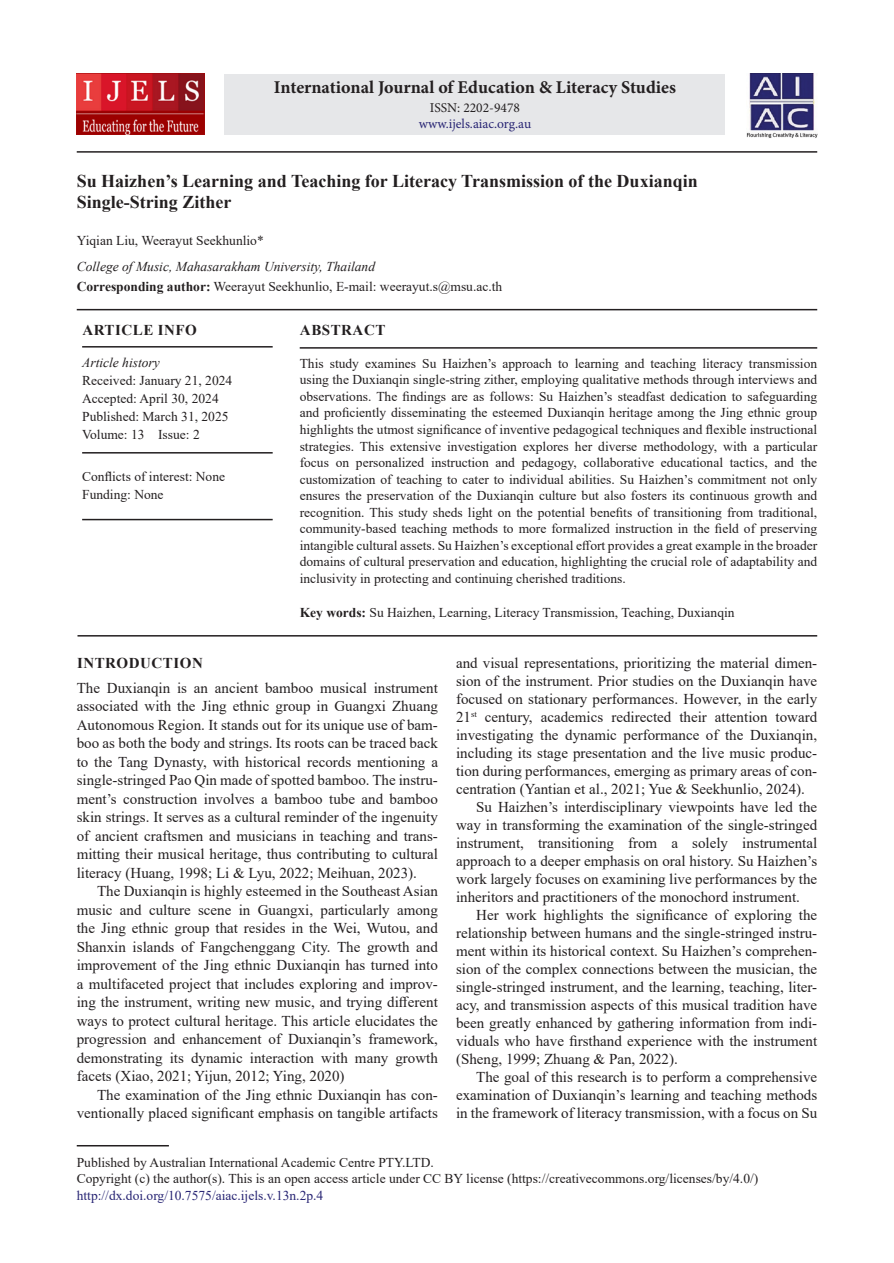
<style>
.page{position:relative;width:894px;height:1263px;background:#fff}
.page>*{position:absolute;margin:0;border:0;box-sizing:border-box;transform-origin:0 0}
.AT{font:700 18px/21px "Times New Roman";color:#231f20}
.J_Name{font:700 18px "Minion Pro";color:#231f20}
.TX{font:15px/18px "Times New Roman";color:#231f20;text-align:justify}
.TXFL{font:15px/18.5px "Times New Roman";color:#231f20;text-align:justify}
.ART_INFO{font:700 15px "Times New Roman";letter-spacing:.035em;color:#231f20}
.ABSH{font:700 15px "Times New Roman";letter-spacing:.035em;color:#231f20}
.ABS{font:13.5px/16.5px "Times New Roman";color:#231f20;text-align:justify}
.PUB_Details{font:13.5px/16.5px "Times New Roman";color:#231f20}
.HIS{font:13.5px/18px "Times New Roman";color:#231f20}
.KWD{font:13.5px "Times New Roman";color:#231f20}
.ADD{font:13.5px "Times New Roman";color:#231f20}
.AFF{font:italic 13.5px "Times New Roman";color:#231f20}
.HIS_1{font:13.5px/18px "Times New Roman";color:#231f20}
.AU{font:13.5px "Times New Roman";color:#231f20}
.ISSN_Web{font:13.5px "Minion Pro";letter-spacing:-.005em;color:#282574}
.ISSN_Num{font:13.5px "Minion Pro";color:#231f20}
.s1{font-weight:700}
.s2{font-style:italic}
.s3{color:#282574}
</style>
<div class="page">
<hr style="left:77px;top:1145px;width:92px;height:1px;background:#231f20">
<div style="left:224px;top:74px;width:501px;height:60px;background:#e6e7e9"></div>
<img style="left:746px;top:73px;width:70px;height:65px">
<img style="left:77px;top:73px;width:127px;height:61px">
<hr style="left:77px;top:309px;width:739px;height:1px;background:#231f20">
<hr style="left:299px;top:347px;width:517px;height:2px;background:#231f20">
<hr style="left:77px;top:635px;width:739px;height:1px;background:#231f20">
<hr style="left:77px;top:151px;width:739px;height:2px;background:#231f20">
<hr style="left:82px;top:346px;width:190px;height:1px;background:#231f20">
<hr style="left:82px;top:452px;width:190px;height:1px;background:#231f20">
<hr style="left:82px;top:519px;width:190px;height:1px;background:#231f20">
<p class="J_Name" style="left:274px;top:75px;width:403px">International Journal of Education &amp; Literacy Studies</p>
<p class="ISSN_Num" style="left:429px;top:98px;width:92px">ISSN: 2202-9478</p>
<p class="ISSN_Web" style="left:418px;top:115px;width:114px">www.ijels.aiac.org.au</p>
<p class="AT" style="left:77px;top:170px;width:622px">Su Haizhen’s Learning and Teaching for Literacy Transmission of the Duxianqin<br>Single-String Zither</p>
<p class="AU" style="left:77px;top:231px;width:188px">Yiqian Liu, Weerayut Seekhunlio*</p>
<p class="AFF" style="left:77px;top:257px;width:300px">College of Music, Mahasarakham University, Thailand</p>
<p class="ADD" style="left:77px;top:277px;width:427px"><span class="s1">Corresponding author:</span> Weerayut Seekhunlio, E-mail: weerayut.s@msu.ac.th</p>
<p class="ART_INFO" style="left:82px;top:319px;width:116px">ARTICLE INFO</p>
<p class="HIS" style="left:82px;top:353px;width:151px"><span class="s2">Article history<br></span>Received: January 21, 2024</p>
<p class="HIS" style="left:82px;top:389px;width:138px">Accepted: April 30, 2024</p>
<p class="HIS" style="left:82px;top:407px;width:148px">Published: March 31, 2025<br>Volume: 13 Issue: 2</p>
<p class="HIS_1" style="left:82px;top:466px;width:144px">Conflicts of interest: None<br>Funding: None</p>
<p class="ABSH" style="left:300px;top:319px;width:87px">ABSTRACT</p>
<p class="ABS" style="left:299px;top:355px;width:519px">This study examines Su Haizhen’s approach to learning and teaching literacy transmission using the Duxianqin single-string zither, employing qualitative methods through interviews and observations. The findings are as follows: Su Haizhen’s steadfast dedication to safeguarding and proficiently disseminating the esteemed Duxianqin heritage among the Jing ethnic group highlights the utmost significance of inventive pedagogical techniques and flexible instructional strategies. This extensive investigation explores her diverse methodology, with a particular focus on personalized instruction and pedagogy, collaborative educational tactics, and the customization of teaching to cater to individual abilities. Su Haizhen’s commitment not only ensures the preservation of the Duxianqin culture but also fosters its continuous growth and recognition. This study sheds light on the potential benefits of transitioning from traditional, community-based teaching methods to more formalized instruction in the field of preserving intangible cultural assets. Su Haizhen’s exceptional effort provides a great example in the broader domains of cultural preservation and education, highlighting the crucial role of adaptability and inclusivity in protecting and continuing cherished traditions.</p>
<p class="KWD" style="left:299px;top:603px;width:436px"><span class="s1">Key words:</span> Su Haizhen, Learning, Literacy Transmission, Teaching, Duxianqin</p>
<p class="TX" style="left:456px;top:653px;width:362px">and visual representations, prioritizing the material dimen&shy;sion of the instrument. Prior studies on the Duxianqin have focused on stationary performances. However, in the early 21<sup>st</sup> century, academics redirected their attention toward investigating the dynamic performance of the Duxianqin, including its stage presentation and the live music produc&shy;tion during performances, emerging as primary areas of con&shy;centration (Yantian et al., 2021; Yue &amp; Seekhunlio, 2024).</p>
<p class="TX" style="left:456px;top:797px;width:362px;text-indent:20px">Su Haizhen’s interdisciplinary viewpoints have led the way in transforming the examination of the single-stringed instrument, transitioning from a solely instrumental approach to a deeper emphasis on oral history. Su Haizhen’s work largely focuses on examining live performances by the inheritors and practitioners of the monochord instrument.</p>
<p class="TX" style="left:456px;top:905px;width:362px;text-indent:20px">Her work highlights the significance of exploring the relationship between humans and the single-stringed instru&shy;ment within its historical context. Su Haizhen’s comprehen&shy;sion of the complex connections between the musician, the single-stringed instrument, and the learning, teaching, liter&shy;acy, and transmission aspects of this musical tradition have been greatly enhanced by gathering information from indi&shy;viduals who have firsthand experience with the instrument (Sheng, 1999; Zhuang &amp; Pan, 2022).</p>
<p class="TX" style="left:456px;top:1067px;width:362px;text-indent:20px">The goal of this research is to perform a comprehensive examination of Duxianqin’s learning and teaching methods in the framework of literacy transmission, with a focus on Su</p>
<h1 class="ART_INFO" style="left:77px;top:652px;width:127px">INTRODUCTION</h1>
<p class="TXFL" style="left:77px;top:678px;width:362px">The Duxianqin is an ancient bamboo musical instrument associated with the Jing ethnic group in Guangxi Zhuang Autonomous Region. It stands out for its unique use of bam&shy;boo as both the body and strings. Its roots can be traced back to the Tang Dynasty, with historical records mentioning a single-stringed Pao Qin made of spotted bamboo. The instru&shy;ment’s construction involves a bamboo tube and bamboo skin strings. It serves as a cultural reminder of the ingenuity of ancient craftsmen and musicians in teaching and trans&shy;mitting their musical heritage, thus contributing to cultural literacy (Huang, 1998; Li &amp; Lyu, 2022; Meihuan, 2023).</p>
<p class="TX" style="left:77px;top:881px;width:362px;line-height:18.5px;text-indent:20px">The Duxianqin is highly esteemed in the Southeast Asian music and culture scene in Guangxi, particularly among the Jing ethnic group that resides in the Wei, Wutou, and Shanxin islands of Fangchenggang City. The growth and improvement of the Jing ethnic Duxianqin has turned into a multifaceted project that includes exploring and improv&shy;ing the instrument, writing new music, and trying different ways to protect cultural heritage. This article elucidates the progression and enhancement of Duxianqin’s framework, demonstrating its dynamic interaction with many growth facets (Xiao, 2021; Yijun, 2012; Ying, 2020)</p>
<p class="TX" style="left:77px;top:1085px;width:362px;line-height:18.5px;text-align:right">The examination of the Jing ethnic Duxianqin has con&shy;ventionally placed significant emphasis on tangible artifacts</p>
<p class="PUB_Details" style="left:77px;top:1153px;width:682px">Published by Australian International Academic Centre PTY.LTD.<br>Copyright (c) the author(s). This is an open access article under CC BY license (https://creativecommons.org/licenses/by/4.0/) <span class="s3">http://dx.doi.org/10.7575/aiac.ijels.v.13n.2p.4</span></p>
</div>
